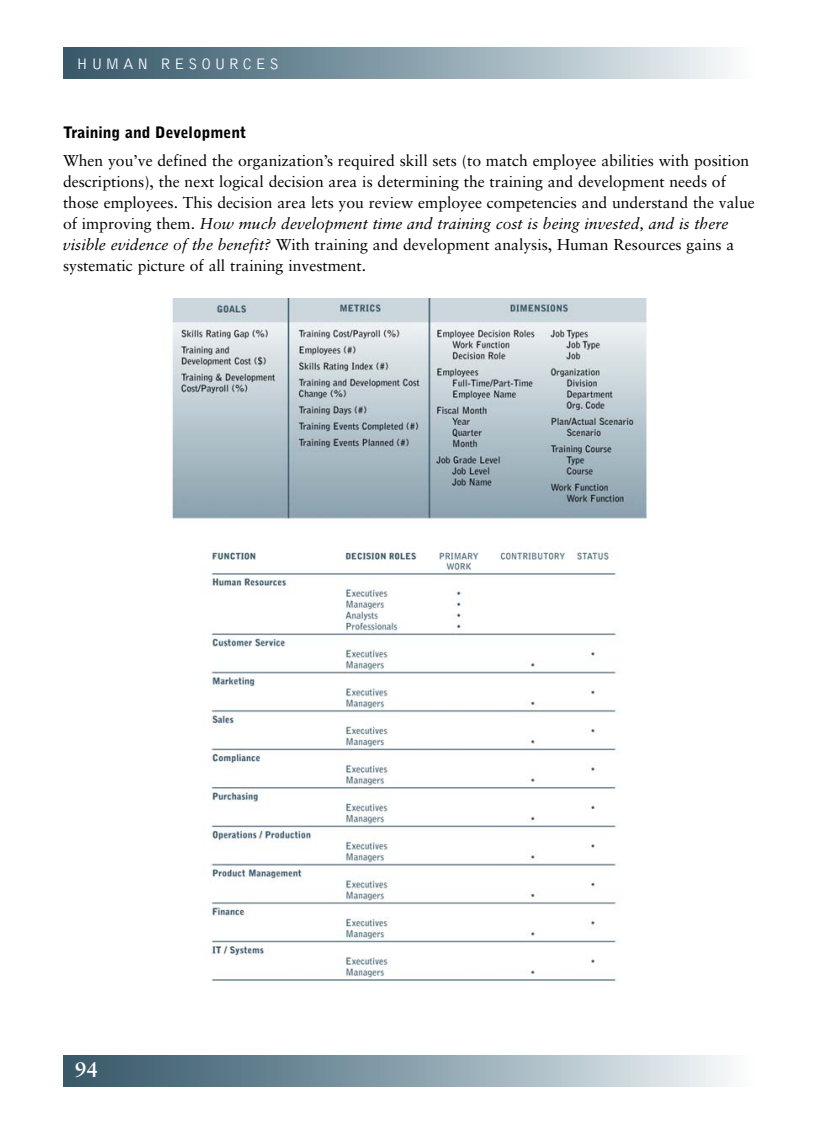
<style>
.page{position:relative;width:819px;height:1134px;background:#fff}
.page>*{position:absolute;margin:0;border:0;box-sizing:border-box;transform-origin:0 0}
.t1{font:700 21px "Sabon";color:#fff}
.t2{font:15.75px/21px "Sabon";color:#000}
.t3{font:900 15.75px "Bell Gothic";color:#000}
.t4{font:300 15.75px "Bell Gothic";letter-spacing:.22em;color:#fff}
.s1{font-style:italic}
</style>
<div class="page">
<img style="left:63px;top:47px;width:665px;height:32px">
<img style="left:63px;top:1055px;width:665px;height:32px">
<img style="left:172px;top:298px;width:475px;height:684px">
<p class="t4" style="left:77px;top:58px;width:204px">HUMAN RESOURCES</p>
<p class="t3" style="left:63px;top:126px;width:185px">Training and Development</p>
<p class="t2" style="left:63px;top:151px;width:693px">When you’ve defined the organization’s required skill sets (to match employee abilities with position descriptions), the next logical decision area is determining the training and development needs of those employees. This decision area lets you review employee competencies and understand the value of improving them. <span class="s1">How much development time and training cost is being invested, and is there visible evidence of the benefit?</span> With training and development analysis, Human Resources gains a systematic picture of all training investment.</p>
<h1 class="t1" style="left:75px;top:1061px;width:25px">94</h1>
</div>
